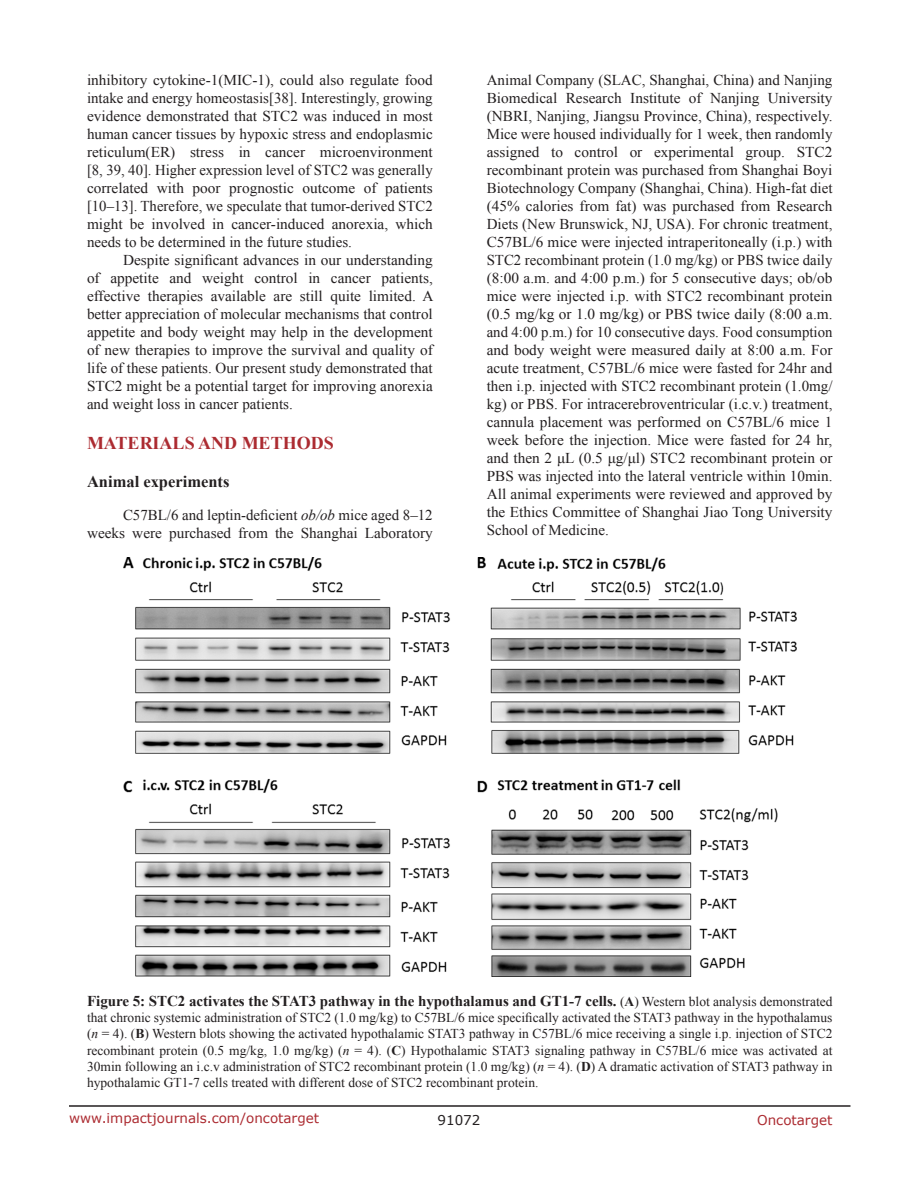
<style>
.page{position:relative;width:918px;height:1188px;background:#fff}
.page>*{position:absolute;margin:0;border:0;box-sizing:border-box;transform-origin:0 0}
.Heading{font:700 18px "Times New Roman";color:#ac2b31}
.SubHeading{font:700 16.5px "Times New Roman";color:#231f20}
.BodyText{font:15px/18px "Times New Roman";color:#231f20;text-align:justify}
.FigureText{font:700 15px "Times New Roman";color:#231f20}
.FigureText-2{font:13.5px/16.2px "Times New Roman";color:#231f20;text-align:justify}
.t1{font:13.5px "Verdana";color:#ac2b31}
.t2{font:13.5px "Verdana";color:#231f20}
.s1{font-style:italic}
.s2{font-weight:400;font-size:13.5px}
.s3{font-size:13.5px}
.s4{font-weight:700}
</style>
<div class="page">
<hr style="left:69px;top:1105px;width:781px;height:2px;background:#231f20">
<img style="left:123px;top:558px;width:673px;height:418px">
<p class="BodyText" style="left:87px;top:71px;width:347px">inhibitory cytokine-1(MIC-1), could also regulate food intake and energy homeostasis[38]. Interestingly, growing evidence demonstrated that STC2 was induced in most human cancer tissues by hypoxic stress and endoplasmic reticulum(ER) stress in cancer microenvironment [8, 39, 40]. Higher expression level of STC2 was generally correlated with poor prognostic outcome of patients [10–13]. Therefore, we speculate that tumor-derived STC2 might be involved in cancer-induced anorexia, which needs to be determined in the future studies.</p>
<p class="BodyText" style="left:87px;top:251px;width:348px;text-indent:36px">Despite significant advances in our understanding of appetite and weight control in cancer patients, effective therapies available are still quite limited. A better appreciation of molecular mechanisms that control appetite and body weight may help in the development of new therapies to improve the survival and quality of life of these patients. Our present study demonstrated that STC2 might be a potential target for improving anorexia and weight loss in cancer patients.</p>
<p class="Heading" style="left:87px;top:431px;width:248px">MATERIALS AND METHODS</p>
<p class="SubHeading" style="left:87px;top:470px;width:144px">Animal experiments</p>
<p class="BodyText" style="left:87px;top:506px;width:347px;text-align:right">C57BL/6 and leptin-deficient <span class="s1">ob/ob</span> mice aged 8–12 weeks were purchased from the Shanghai Laboratory</p>
<p class="BodyText" style="left:487px;top:71px;width:347px">Animal Company (SLAC, Shanghai, China) and Nanjing Biomedical Research Institute of Nanjing University (NBRI, Nanjing, Jiangsu Province, China), respectively.<br>Mice were housed individually for 1 week, then randomly assigned to control or experimental group. STC2 recombinant protein was purchased from Shanghai Boyi Biotechnology Company (Shanghai, China). High-fat diet (45% calories from fat) was purchased from Research Diets (New Brunswick, NJ, USA). For chronic treatment, C57BL/6 mice were injected intraperitoneally (i.p.) with STC2 recombinant protein (1.0 mg/kg) or PBS twice daily (8:00 a.m. and 4:00 p.m.) for 5 consecutive days; ob/ob mice were injected i.p. with STC2 recombinant protein (0.5 mg/kg or 1.0 mg/kg) or PBS twice daily (8:00 a.m. and 4:00 p.m.) for 10 consecutive days. Food consumption and body weight were measured daily at 8:00 a.m. For acute treatment, C57BL/6 mice were fasted for 24hr and then i.p. injected with STC2 recombinant protein (1.0mg/ kg) or PBS. For intracerebroventricular (i.c.v.) treatment, cannula placement was performed on C57BL/6 mice 1 week before the injection. Mice were fasted for 24 hr, and then 2 μL (0.5 μg/μl) STC2 recombinant protein or PBS was injected into the lateral ventricle within 10min.<br>All animal experiments were reviewed and approved by the Ethics Committee of Shanghai Jiao Tong University School of Medicine.</p>
<p class="FigureText" style="left:87px;top:991px;width:747px">Figure 5: STC2 activates the STAT3 pathway in the hypothalamus and GT1-7 cells. <span class="s2">(</span><span class="s3">A</span><span class="s2">) Western blot analysis demonstrated</span></p>
<p class="FigureText-2" style="left:87px;top:1009px;width:747px">that chronic systemic administration of STC2 (1.0 mg/kg) to C57BL/6 mice specifically activated the STAT3 pathway in the hypothalamus (<span class="s1">n</span> = 4). (<span class="s4">B</span>) Western blots showing the activated hypothalamic STAT3 pathway in C57BL/6 mice receiving a single i.p. injection of STC2 recombinant protein (0.5 mg/kg, 1.0 mg/kg) (<span class="s1">n</span> = 4). (<span class="s4">C</span>) Hypothalamic STAT3 signaling pathway in C57BL/6 mice was activated at 30min following an i.c.v administration of STC2 recombinant protein (1.0 mg/kg) (<span class="s1">n</span> = 4). (<span class="s4">D</span>) A dramatic activation of STAT3 pathway in hypothalamic GT1-7 cells treated with different dose of STC2 recombinant protein.</p>
<p class="t1" style="left:69px;top:1109px;width:252px">www.impactjournals.com/oncotarget</p>
<p class="t2" style="left:438px;top:1111px;width:44px">91072</p>
<p class="t1" style="left:757px;top:1111px;width:77px">Oncotarget</p>
</div>
